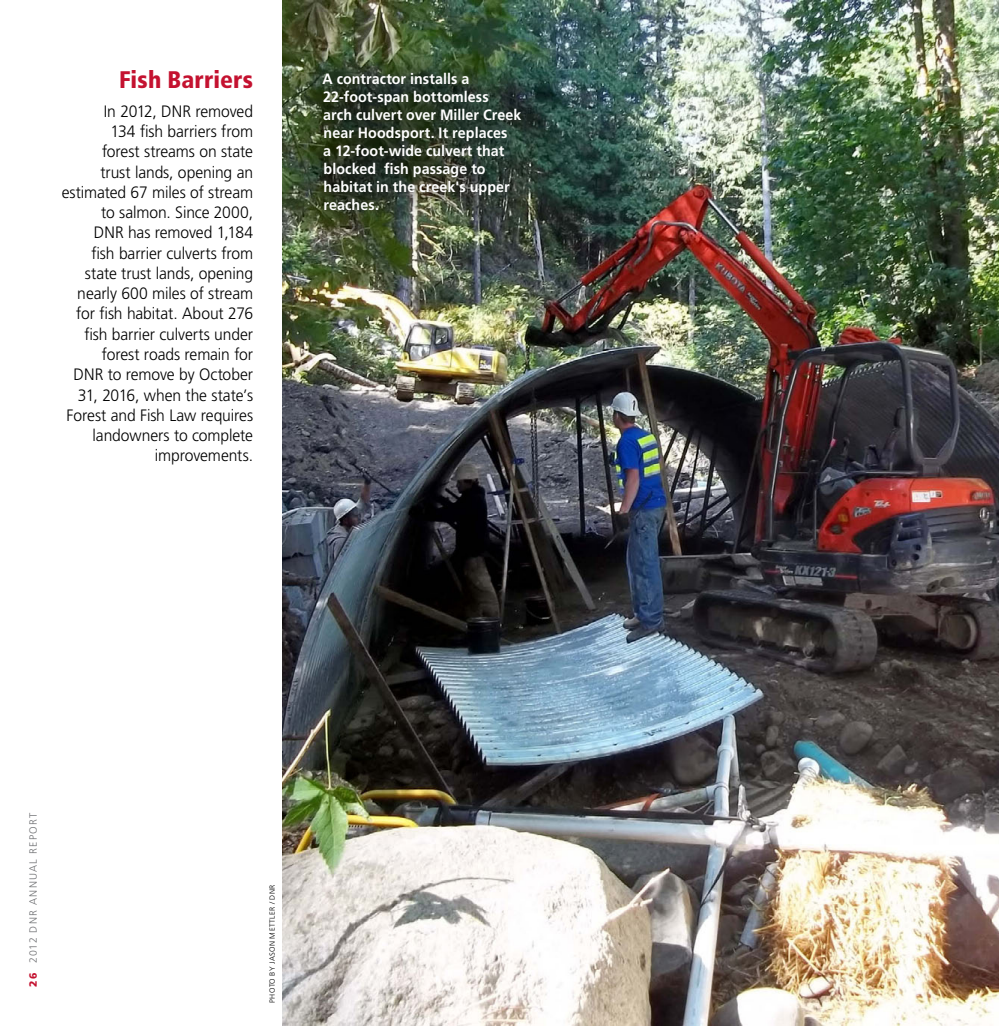
<style>
.page{position:relative;width:999px;height:1026px;background:#fff}
.page>*{position:absolute;margin:0;border:0;box-sizing:border-box;transform-origin:0 0}
.SUB-1{font:900 condensed 24px "Frutiger";letter-spacing:.005em;color:#c41230}
.BODY-11_13_5{font:300 16.5px/20.2px "Frutiger";letter-spacing:-.005em;color:#000;text-align:right;scale:.95 1}
.t1{font:700 15px/18px "Frutiger";letter-spacing:.005em;color:#fff;scale:.95 1}
.t2{font:300 10.5px "Frutiger";letter-spacing:.12em;color:#717275}
.t3{font:300 7.5px "Frutiger";letter-spacing:.055em;color:#000}
.s1{font-weight:900;color:#c41230}
</style>
<div class="page">
<img style="left:282px;top:0;width:717px;height:1026px">
<div style="left:288px;top:38px;width:259px;height:200px;background:#000;opacity:.56"></div>
<p class="SUB-1" style="left:119px;top:65px;width:136px">Fish Barriers</p>
<p class="BODY-11_13_5" style="left:62px;top:101px;width:203px">In 2012, DNR removed<br>134 fish barriers from<br>forest streams on state<br>trust lands, opening an estimated 67 miles of stream to salmon. Since 2000,<br>DNR has removed 1,184<br>fish barrier culverts from state trust lands, opening nearly 600 miles of stream for fish habitat. About 276 fish barrier culverts under forest roads remain for<br>DNR to remove by October<br>31, 2016, when the state’s<br>Forest and Fish Law requires landowners to complete improvements.</p>
<p class="t1" style="left:323px;top:70px;width:211px">A contractor installs a<br>22-foot-span bottomless<br>arch culvert over Miller Creek near Hoodsport. It replaces<br>a 12-foot-wide culvert that blocked fish passage to habitat in the creek's upper reaches.</p>
<p class="t2" style="left:27px;top:987px;width:175px;rotate:-90deg"><span class="s1">26</span> 2012 DNR Ann ual Report</p>
<p class="t3" style="left:268px;top:1003px;width:119px;rotate:-90deg">Photo by Jason Mettler / DNR</p>
</div>
